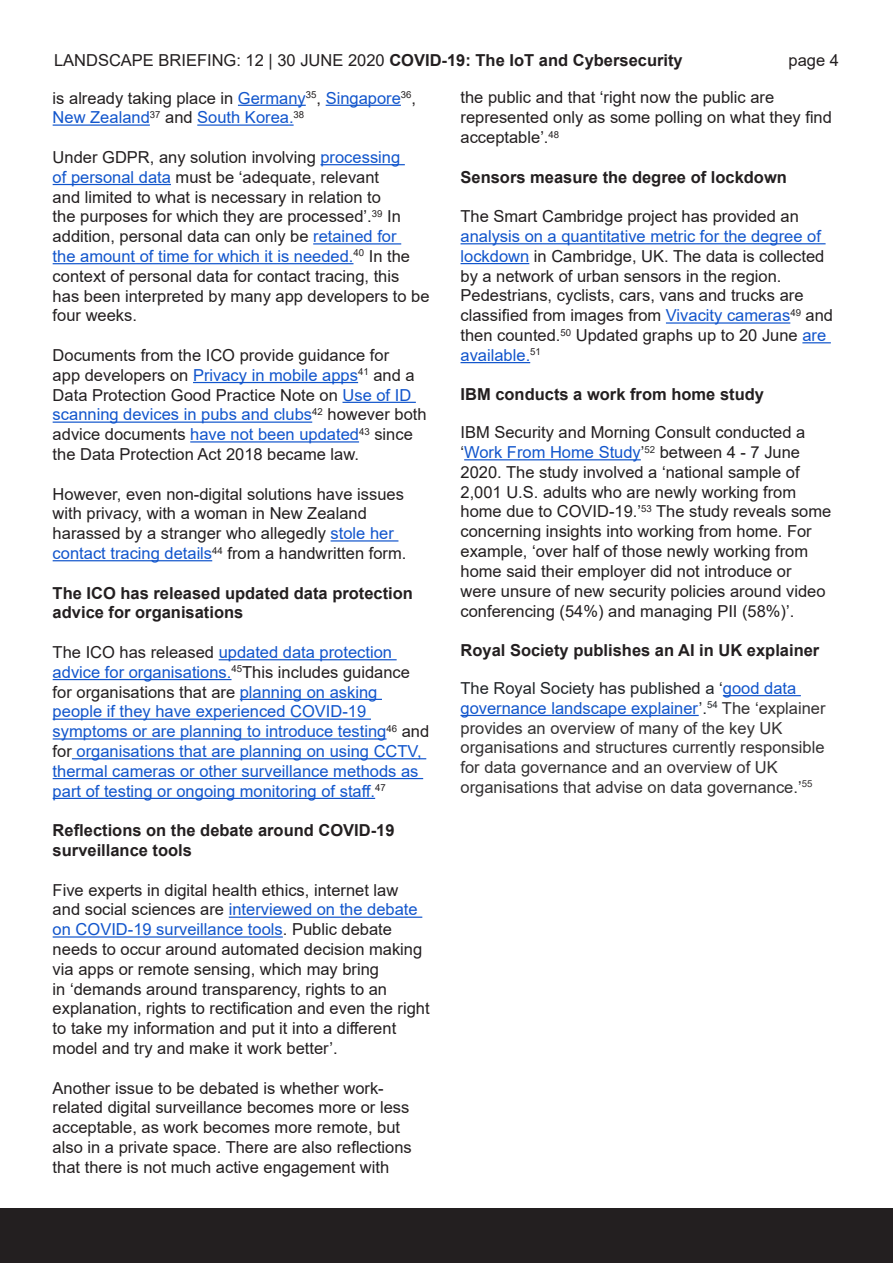
<style>
.page{position:relative;width:893px;height:1263px;background:#fff}
.page>*{position:absolute;margin:0;border:0;box-sizing:border-box;transform-origin:0 0}
.t1{font:16.5px/19.8px "Arial";color:#231f20}
.t2{font:16.5px/19.8px "Arial";color:#15c}
.t3{font:16.5px/19.8px "Arial";color:#333132}
.t4{font:700 16.5px/19.8px "Arial";color:#231f20}
.s1{font-weight:700}
.s2{color:#15c}
.s3{color:#2b2b2b}
.s4{color:#212529}
.s5{color:#231f20}
</style>
<div class="page">
<hr style="left:238px;top:105px;width:68px;height:1px;background:#15c">
<hr style="left:326px;top:105px;width:75px;height:1px;background:#15c">
<hr style="left:53px;top:124px;width:97px;height:2px;background:#15c">
<hr style="left:197px;top:124px;width:97px;height:2px;background:#15c">
<hr style="left:320px;top:164px;width:85px;height:1px;background:#15c">
<hr style="left:53px;top:184px;width:118px;height:1px;background:#15c">
<hr style="left:313px;top:243px;width:88px;height:1px;background:#15c">
<hr style="left:53px;top:263px;width:300px;height:1px;background:#15c">
<hr style="left:193px;top:382px;width:165px;height:1px;background:#15c">
<hr style="left:342px;top:402px;width:74px;height:1px;background:#15c">
<hr style="left:53px;top:421px;width:259px;height:2px;background:#15c">
<hr style="left:190px;top:441px;width:169px;height:1px;background:#15c">
<hr style="left:331px;top:540px;width:67px;height:1px;background:#15c">
<hr style="left:53px;top:560px;width:159px;height:1px;background:#15c">
<hr style="left:219px;top:659px;width:178px;height:1px;background:#15c">
<hr style="left:53px;top:679px;width:179px;height:1px;background:#15c">
<hr style="left:240px;top:699px;width:142px;height:1px;background:#15c">
<hr style="left:53px;top:718px;width:318px;height:2px;background:#15c">
<hr style="left:53px;top:738px;width:333px;height:1px;background:#15c">
<hr style="left:72px;top:758px;width:354px;height:1px;background:#15c">
<hr style="left:53px;top:778px;width:370px;height:1px;background:#15c">
<hr style="left:53px;top:798px;width:322px;height:1px;background:#15c">
<hr style="left:229px;top:916px;width:193px;height:2px;background:#15c">
<hr style="left:53px;top:936px;width:230px;height:1px;background:#15c">
<div style="left:0;top:1209px;width:893px;height:54px;background:#231f20"></div>
<hr style="left:460px;top:243px;width:366px;height:1px;background:#15c">
<hr style="left:460px;top:263px;width:69px;height:1px;background:#15c">
<hr style="left:666px;top:322px;width:124px;height:2px;background:#15c">
<svg style="left:802px;top:342px;width:29px;height:1px"></svg>
<hr style="left:460px;top:362px;width:70px;height:1px;background:#15c">
<hr style="left:464px;top:459px;width:177px;height:1px;background:#15c">
<hr style="left:723px;top:695px;width:78px;height:1px;background:#15c">
<hr style="left:460px;top:715px;width:239px;height:1px;background:#15c">
<p class="t1" style="left:54px;top:50px;width:630px">LANDSCAPE BRIEFING: 12 | 30 JUNE 2020 <span class="s1">COVID-19: The IoT and Cybersecurity</span></p>
<p class="t1" style="left:788px;top:50px;width:52px">page 4</p>
<p class="t1" style="left:460px;top:88px;width:373px">the public and that ‘right now the public are represented only as some polling on what they find acceptable’.<sup>48</sup></p>
<p class="t4" style="left:460px;top:167px;width:328px">Sensors measure the degree of lockdown</p>
<p class="t1" style="left:460px;top:206px;width:374px">The Smart Cambridge project has provided an <span class="s2">analysis on a quantitative metric for the degree of lockdown</span> in Cambridge, UK. The data is collected by a network of urban sensors in the region.<br>Pedestrians, cyclists, cars, vans and trucks are classified from images from <span class="s2">Vivacity cameras</span><sup>49</sup> and then counted.<sup>50</sup> Updated graphs up to 20 June <span class="s2">are available.</span><sup>51</sup></p>
<p class="t4" style="left:460px;top:385px;width:305px">IBM conducts a work from home study</p>
<p class="t1" style="left:460px;top:422px;width:372px">IBM Security and Morning Consult conducted a <span class="s3">‘</span><span class="s2">Work From Home Study</span><span class="s3">’</span><sup>52</sup> between 4 - 7 June 2020. The study involved a ‘national sample of 2,001 U.S. adults who are newly working from home due to COVID-19.’<sup>53</sup> The study reveals some concerning insights into working from home. For example, ‘over half of those newly working from home said their employer did not introduce or were unsure of new security policies around video conferencing (54%) and managing PII (58%)’.</p>
<p class="t4" style="left:460px;top:641px;width:360px">Royal Society publishes an AI in UK explainer</p>
<p class="t3" style="left:460px;top:678px;width:367px"><span class="s4">The Royal Society has published a ‘</span><span class="s2">good data governance landscape explainer</span><span class="s4">’.</span><sup>54</sup> The ‘explainer provides an overview of many of the key UK organisations and structures currently responsible for data governance and an overview of UK organisations that advise on data governance.’<sup>55</sup></p>
<p class="t2" style="left:53px;top:88px;width:365px"><span class="s5">is already taking place in</span> Germany<sup>35</sup><span class="s5">,</span> Singapore<sup>36</sup><span class="s5">,<br></span>New Zealand<sup>37</sup> <span class="s5">and</span> South Korea.<sup>38</sup></p>
<p class="t1" style="left:53px;top:147px;width:378px">Under GDPR, any solution involving <span class="s2">processing<br>of personal data</span> must be ‘adequate, relevant<br>and limited to what is necessary in relation to<br>the purposes for which they are processed’.<sup>39</sup> In addition, personal data can only be <span class="s2">retained for<br>the amount of time for which it is needed.</span><sup>40</sup> In the context of personal data for contact tracing, this has been interpreted by many app developers to be four weeks.</p>
<p class="t1" style="left:53px;top:345px;width:375px">Documents from the ICO provide guidance for<br>app developers on <span class="s2">Privacy in mobile apps</span><sup>41</sup> and a Data Protection Good Practice Note on <span class="s2">Use of ID scanning devices in pubs and clubs</span><sup>42</sup> however both advice documents <span class="s2">have not been updated</span><sup>43</sup> since the Data Protection Act 2018 became law.</p>
<p class="t1" style="left:53px;top:484px;width:355px">However, even non-digital solutions have issues with privacy, with a woman in New Zealand harassed by a stranger who allegedly <span class="s2">stole her contact tracing details</span><sup>44</sup> from a handwritten form.</p>
<p class="t4" style="left:53px;top:583px;width:362px">The ICO has released updated data protection advice for organisations</p>
<p class="t2" style="left:53px;top:642px;width:378px"><span class="s5">The ICO has released</span> updated data protection advice for organisations.<sup>45</sup><span class="s5">This includes guidance for organisations that are</span> planning on asking people if they have experienced COVID-19 symptoms or are planning to introduce testing<sup>46</sup> <span class="s5">and for</span> organisations that are planning on using CCTV, thermal cameras or other surveillance methods as part of testing or ongoing monitoring of staff.<sup>47</sup></p>
<p class="t4" style="left:53px;top:821px;width:343px">Reflections on the debate around COVID-19 surveillance tools</p>
<p class="t1" style="left:53px;top:880px;width:378px">Five experts in digital health ethics, internet law and social sciences are <span class="s2">interviewed on the debate on COVID-19 surveillance tools</span>. Public debate needs to occur around automated decision making via apps or remote sensing, which may bring<br>in ‘demands around transparency, rights to an explanation, rights to rectification and even the right to take my information and put it into a different model and try and make it work better’.</p>
<p class="t1" style="left:53px;top:1078px;width:361px">Another issue to be debated is whether work&shy;related digital surveillance becomes more or less acceptable, as work becomes more remote, but also in a private space. There are also reflections that there is not much active engagement with</p>
</div>
